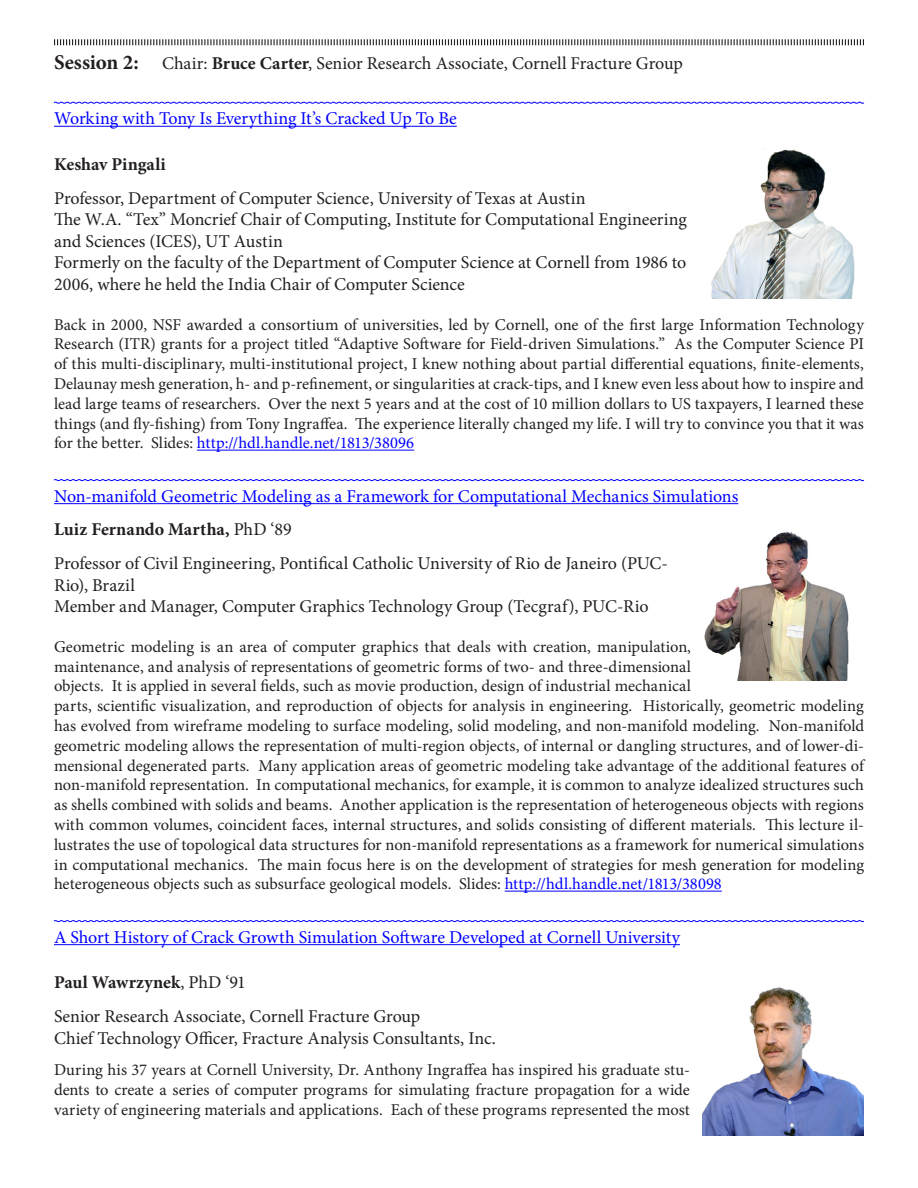
<style>
.page{position:relative;width:918px;height:1188px;background:#fff}
.page>*{position:absolute;margin:0;border:0;box-sizing:border-box;transform-origin:0 0}
.Body_left_justify{font:18px/21.6px "Minion Pro";letter-spacing:-.005em;color:#231f20}
.Presentation_Title{font:18px "Minion Pro";letter-spacing:-.005em;color:#00f}
.Session_header{font:18px "Minion Pro";color:#231f20}
.Body_left_justify-2{font:700 18px "Minion Pro";color:#231f20}
.t1{font:16.5px/19.8px "Minion Pro";color:#231f20;text-align:justify}
.s1{font-weight:700;font-size:21px}
.s2{font-weight:700}
.s3{color:#00f}
.s4{font-weight:400}
</style>
<div class="page">
<svg style="left:54px;top:39px;width:810px;height:7px"></svg>
<svg style="left:53px;top:101px;width:812px;height:3px"></svg>
<hr style="left:54px;top:126px;width:403px;height:1px;background:#00f">
<hr style="left:197px;top:450px;width:217px;height:1px;background:#00f">
<svg style="left:53px;top:479px;width:812px;height:2px;background:#7575ff"></svg>
<hr style="left:54px;top:503px;width:684px;height:1px;background:#00f">
<hr style="left:505px;top:891px;width:217px;height:1px;background:#00f">
<svg style="left:53px;top:920px;width:812px;height:2px;background:#7575ff"></svg>
<hr style="left:54px;top:944px;width:626px;height:1px;background:#00f">
<img style="left:711px;top:148px;width:144px;height:151px">
<img style="left:704px;top:531px;width:145px;height:149px">
<img style="left:702px;top:987px;width:162px;height:149px">
<p class="Session_header" style="left:54px;top:51px;width:630px"><span class="s1">Session 2:</span> Chair: <span class="s2">Bruce Carter</span>, Senior Research Associate, Cornell Fracture Group</p>
<p class="Presentation_Title" style="left:54px;top:107px;width:404px">Working with Tony Is Everything It’s Cracked Up To Be</p>
<p class="Body_left_justify-2" style="left:54px;top:152px;width:113px">Keshav Pingali</p>
<p class="Body_left_justify" style="left:54px;top:187px;width:533px">Professor, Department of Computer Science, University of Texas at Austin</p>
<p class="Body_left_justify" style="left:54px;top:209px;width:635px">The W.A. “Tex” Moncrief Chair of Computing, Institute for Computational Engineering and Sciences (ICES), UT Austin</p>
<p class="Body_left_justify" style="left:54px;top:252px;width:634px">Formerly on the faculty of the Department of Computer Science at Cornell from 1986 to<br>2006, where he held the India Chair of Computer Science</p>
<p class="t1" style="left:54px;top:315px;width:812px">Back in 2000, NSF awarded a consortium of universities, led by Cornell, one of the first large Information Technology Research (ITR) grants for a project titled “Adaptive Software for Field-driven Simulations.” As the Computer Science PI of this multi-disciplinary, multi-institutional project, I knew nothing about partial differential equations, finite-elements, Delaunay mesh generation, h- and p-refinement, or singularities at crack-tips, and I knew even less about how to inspire and lead large teams of researchers. Over the next 5 years and at the cost of 10 million dollars to US taxpayers, I learned these things (and fly-fishing) from Tony Ingraffea. The experience literally changed my life. I will try to convince you that it was for the better. Slides: <span class="s3">http://hdl.handle.net/1813/38096</span></p>
<p class="Presentation_Title" style="left:54px;top:484px;width:686px">Non-manifold Geometric Modeling as a Framework for Computational Mechanics Simulations</p>
<p class="Body_left_justify-2" style="left:54px;top:517px;width:239px">Luiz Fernando Martha, <span class="s4">PhD ‘89</span></p>
<p class="Body_left_justify" style="left:54px;top:553px;width:615px">Professor of Civil Engineering, Pontifical Catholic University of Rio de Janeiro (PUC-<br>Rio), Brazil</p>
<p class="Body_left_justify" style="left:54px;top:596px;width:596px">Member and Manager, Computer Graphics Technology Group (Tecgraf), PUC-Rio</p>
<p class="t1" style="left:54px;top:637px;width:812px;text-align:left">Geometric modeling is an area of computer graphics that deals with creation, manipulation,<br>maintenance, and analysis of representations of geometric forms of two- and three-dimensional<br>objects. It is applied in several fields, such as movie production, design of industrial mechanical<br>parts, scientific visualization, and reproduction of objects for analysis in engineering. Historically, geometric modeling has evolved from wireframe modeling to surface modeling, solid modeling, and non-manifold modeling. Non-manifold geometric modeling allows the representation of multi-region objects, of internal or dangling structures, and of lower-di&shy;mensional degenerated parts. Many application areas of geometric modeling take advantage of the additional features of non-manifold representation. In computational mechanics, for example, it is common to analyze idealized structures such as shells combined with solids and beams. Another application is the representation of heterogeneous objects with regions with common volumes, coincident faces, internal structures, and solids consisting of different materials. This lecture il&shy;lustrates the use of topological data structures for non-manifold representations as a framework for numerical simulations in computational mechanics. The main focus here is on the development of strategies for mesh generation for modeling heterogeneous objects such as subsurface geological models. Slides: <span class="s3">http://hdl.handle.net/1813/38098</span></p>
<p class="Presentation_Title" style="left:54px;top:925px;width:628px">A Short History of Crack Growth Simulation Software Developed at Cornell University</p>
<p class="Body_left_justify-2" style="left:54px;top:970px;width:193px">Paul Wawrzynek<span class="s4">, PhD ‘91</span></p>
<p class="Body_left_justify" style="left:54px;top:1006px;width:368px">Senior Research Associate, Cornell Fracture Group</p>
<p class="Body_left_justify" style="left:54px;top:1027px;width:444px">Chief Technology Officer, Fracture Analysis Consultants, Inc.</p>
<p class="t1" style="left:54px;top:1060px;width:638px">During his 37 years at Cornell University, Dr. Anthony Ingraffea has inspired his graduate stu&shy;dents to create a series of computer programs for simulating fracture propagation for a wide variety of engineering materials and applications. Each of these programs represented the most</p>
</div>
